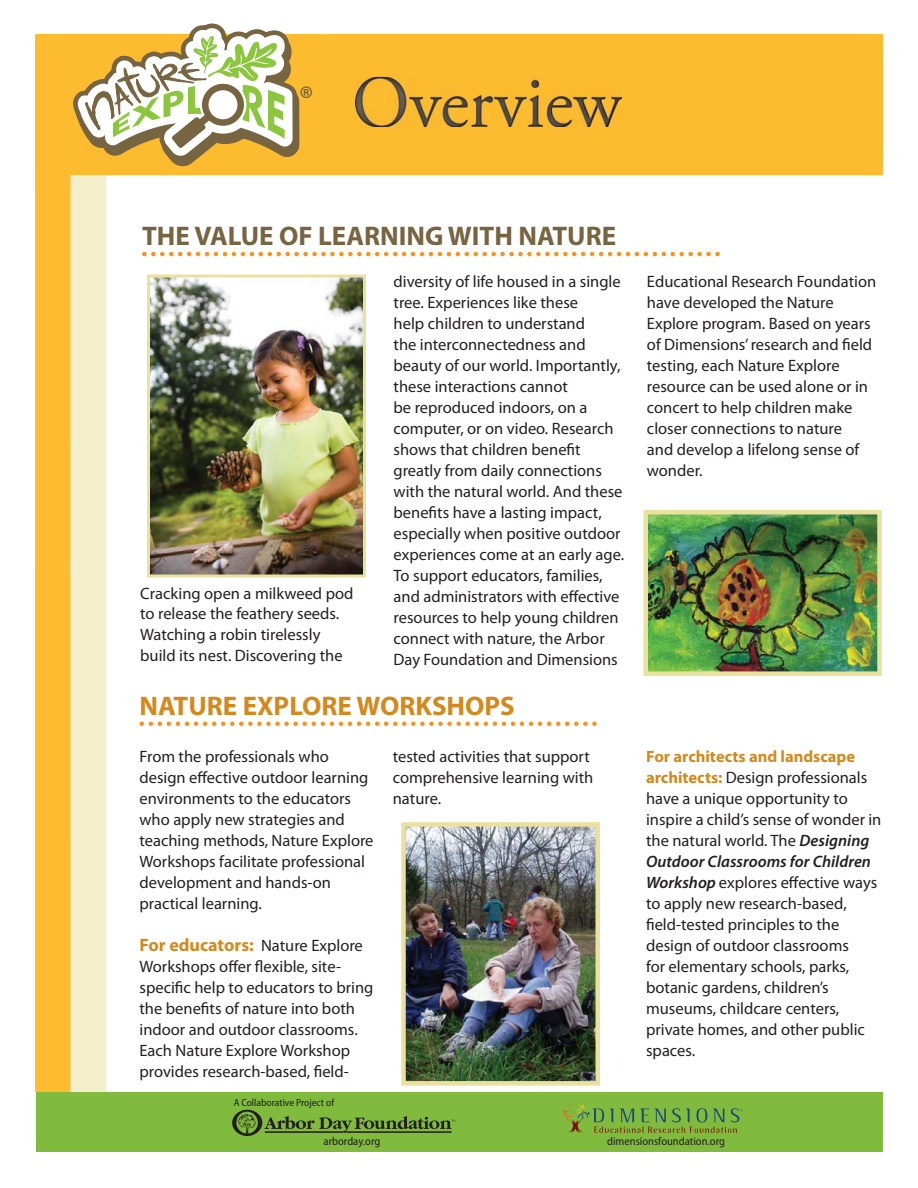
<style>
.page{position:relative;width:918px;height:1188px;background:#fff}
.page>*{position:absolute;margin:0;border:0;box-sizing:border-box;transform-origin:0 0}
.t1{font:700 27px "Myriad Pro";color:#776441}
.t2{font:700 27px "Myriad Pro";color:#d4891c}
.t3{font:700 condensed 25.8px "Myriad";color:#776441}
.t4{font:700 18px "Myriad Pro";color:#d4891c}
.t5{font:16.5px/21px "Myriad Pro";color:#231f20}
.t6{font:semi-condensed 11.55px "Myriad Pro";color:#231f20}
.t7{font:semi-condensed 10.35px "Myriad Pro";color:#231f20}
.s1{font-weight:400;font-size:16.5px;color:#231f20}
.s2{font-weight:700;color:#d4891c}
.s3{font-weight:600;font-style:italic}
</style>
<div class="page">
<img style="left:401px;top:822px;width:199px;height:264px">
<img style="left:644px;top:510px;width:238px;height:166px">
<div style="left:36px;top:1093px;width:846px;height:59px;background:#80bb3d"></div>
<img style="left:306px;top:274px;width:60px;height:304px">
<div style="left:35px;top:186px;width:36px;height:906px;background:#fdbb30"></div>
<svg style="left:306px;top:722px;width:291px;height:4px"></svg>
<svg style="left:306px;top:252px;width:414px;height:4px"></svg>
<div style="left:71px;top:175px;width:35px;height:917px;background:#f3efcd"></div>
<svg style="left:232px;top:1110px;width:224px;height:26px"></svg>
<svg style="left:563px;top:1103px;width:179px;height:30px"></svg>
<img style="left:70px;top:23px;width:234px;height:905px">
<svg style="left:35px;top:27px;width:848px;height:160px"></svg>
<h2 class="t3" style="left:300px;top:82px;width:15px">®</h2>
<h1 class="t1" style="left:142px;top:226px;width:476px">THE VALUE OF LEARNING WITH NATURE</h1>
<p class="t5" style="left:140px;top:584px;width:215px">Cracking open a milkweed pod to release the feathery seeds.<br>Watching a robin tirelessly build its nest. Discovering the</p>
<p class="t5" style="left:394px;top:272px;width:232px">diversity of life housed in a single tree. Experiences like these<br>help children to understand<br>the interconnectedness and beauty of our world. Importantly, these interactions cannot<br>be reproduced indoors, on a computer, or on video. Research shows that children benefit greatly from daily connections with the natural world. And these benefits have a lasting impact, especially when positive outdoor experiences come at an early age.<br>To support educators, families, and administrators with effective resources to help young children connect with nature, the Arbor<br>Day Foundation and Dimensions</p>
<p class="t5" style="left:647px;top:272px;width:231px">Educational Research Foundation have developed the Nature<br>Explore program. Based on years of Dimensions’ research and field testing, each Nature Explore resource can be used alone or in concert to help children make closer connections to nature<br>and develop a lifelong sense of wonder.</p>
<h1 class="t2" style="left:140px;top:695px;width:377px">NATURE EXPLORE WORKSHOPS</h1>
<p class="t5" style="left:140px;top:747px;width:236px">From the professionals who design effective outdoor learning environments to the educators who apply new strategies and teaching methods, Nature Explore<br>Workshops facilitate professional development and hands-on practical learning.</p>
<p class="t4" style="left:140px;top:938px;width:225px">For educators: <span class="s1">Nature Explore</span></p>
<p class="t5" style="left:140px;top:957px;width:235px">Workshops offer flexible, site&shy;specific help to educators to bring the benefits of nature into both indoor and outdoor classrooms.<br>Each Nature Explore Workshop provides research-based, field-</p>
<p class="t7" style="left:234px;top:1099px;width:102px">A Collaborative Project of</p>
<p class="t6" style="left:324px;top:1136px;width:58px">arborday.org</p>
<p class="t5" style="left:393px;top:747px;width:202px">tested activities that support comprehensive learning with nature.</p>
<p class="t5" style="left:646px;top:747px;width:237px"><span class="s2">For architects and landscape architects:</span> Design professionals have a unique opportunity to inspire a child’s sense of wonder in the natural world. The <span class="s3">Designing<br>Outdoor Classrooms for Children<br>Workshop</span> explores effective ways to apply new research-based, field-tested principles to the design of outdoor classrooms<br>for elementary schools, parks, botanic gardens, children’s museums, childcare centers, private homes, and other public spaces.</p>
<p class="t6" style="left:607px;top:1136px;width:119px">dimensionsfoundation.org</p>
</div>
